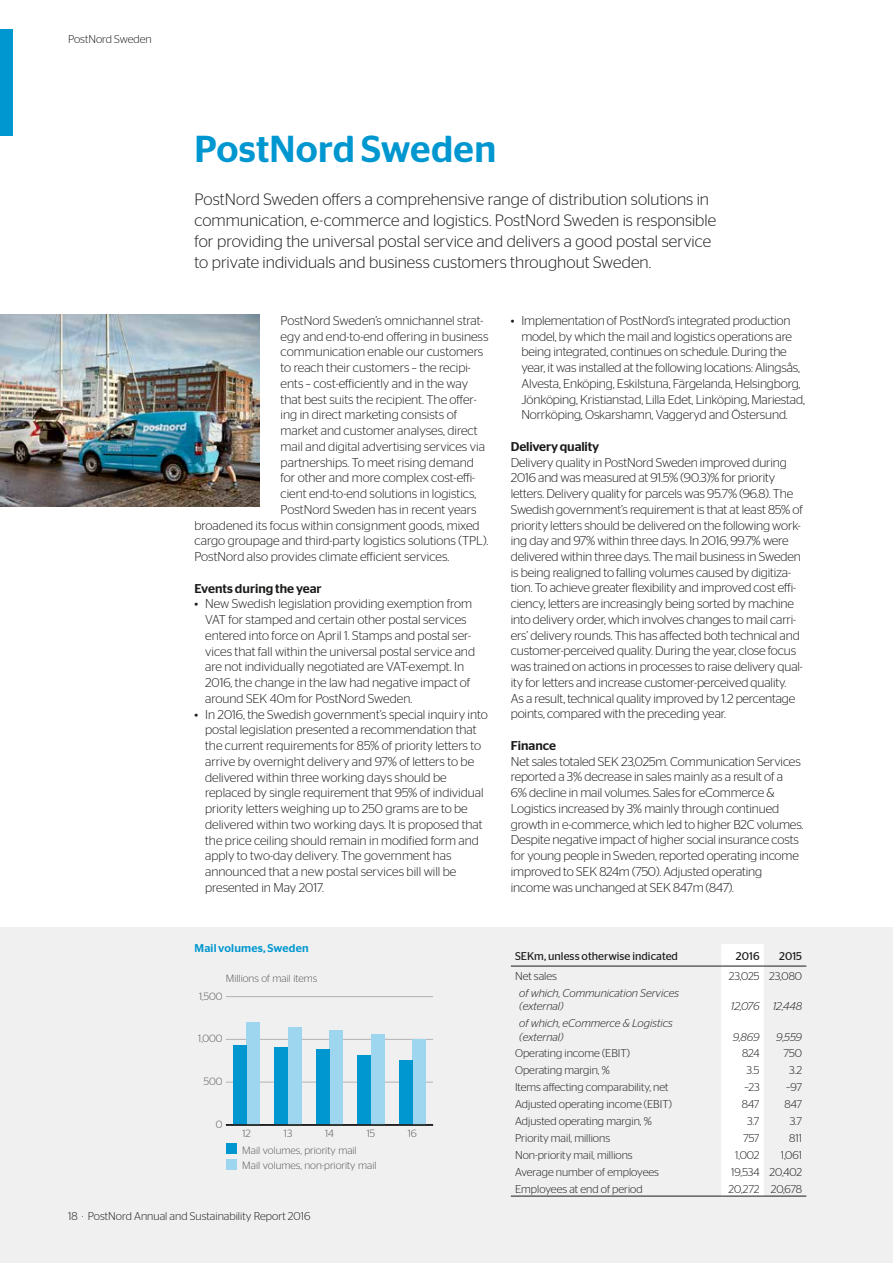
<style>
.page{position:relative;width:893px;height:1263px;background:#fff}
.page>*{position:absolute;margin:0;border:0;box-sizing:border-box;transform-origin:0 0}
.t1{font:500 37.5px "Stag Sans";letter-spacing:.005em;color:#0097d0}
.t2{font:300 16.5px/21px "Stag Sans";color:#1c1b1a}
.t3{font:300 12.75px/15.8px "Stag Sans";letter-spacing:-.01em;color:#1c1b1a}
.t4{font:500 12.75px "Stag Sans";color:#1c1b1a}
.t5{font:300 11.25px "Stag Sans";color:#1c1b1a}
.t6{font:italic 300 11.25px/13.5px "Stag Sans";color:#1c1b1a}
.t7{font:11.25px "Stag Sans";color:#1c1b1a}
.t8{font:500 11.25px "Stag Sans";letter-spacing:.015em;color:#0097d0}
.t9{font:300 10.5px/15px "Stag Sans";color:#575756}
</style>
<div class="page">
<div style="left:0;top:927px;width:893px;height:336px;background:#f0f0f0"></div>
<hr style="left:226px;top:1082px;width:207px;height:1px;background:#b2b2b2">
<hr style="left:226px;top:1039px;width:207px;height:1px;background:#b2b2b2">
<hr style="left:226px;top:996px;width:207px;height:1px;background:#b2b2b2">
<div style="left:247px;top:1022px;width:13px;height:103px;background:#9fd6ef"></div>
<div style="left:288px;top:1027px;width:14px;height:98px;background:#9fd6ef"></div>
<div style="left:329px;top:1030px;width:14px;height:95px;background:#9fd6ef"></div>
<div style="left:371px;top:1034px;width:13px;height:91px;background:#9fd6ef"></div>
<div style="left:412px;top:1039px;width:14px;height:86px;background:#9fd6ef"></div>
<div style="left:233px;top:1046px;width:14px;height:79px;background:#0097d0"></div>
<div style="left:275px;top:1047px;width:13px;height:78px;background:#0097d0"></div>
<div style="left:316px;top:1049px;width:13px;height:76px;background:#0097d0"></div>
<div style="left:357px;top:1055px;width:14px;height:70px;background:#0097d0"></div>
<div style="left:399px;top:1060px;width:13px;height:65px;background:#0097d0"></div>
<hr style="left:226px;top:1124px;width:207px;height:2px;background:#1c1b1a">
<div style="left:227px;top:1144px;width:10px;height:10px;background:#0097d0"></div>
<div style="left:227px;top:1159px;width:10px;height:10px;background:#9fd6ef"></div>
<div style="left:721px;top:944px;width:43px;height:252px;background:#fff"></div>
<hr style="left:511px;top:966px;width:210px;height:1px;background:#1c1b1a">
<hr style="left:721px;top:966px;width:43px;height:1px;background:#1c1b1a">
<hr style="left:764px;top:966px;width:42px;height:1px;background:#1c1b1a">
<hr style="left:511px;top:1196px;width:210px;height:1px;background:#1c1b1a">
<hr style="left:721px;top:1196px;width:43px;height:1px;background:#1c1b1a">
<hr style="left:764px;top:1196px;width:42px;height:1px;background:#1c1b1a">
<img style="left:0;top:315px;width:259px;height:191px">
<div style="left:0;top:30px;width:13px;height:106px;background:#0097d0"></div>
<p class="t5" style="left:68px;top:32px;width:85px">PostNord Sweden</p>
<h1 class="t1" style="left:195px;top:128px;width:303px">PostNord Sweden</h1>
<p class="t2" style="left:195px;top:188px;width:523px">PostNord Sweden offers a comprehensive range of distribution solutions in communication, e-commerce and logistics. PostNord Sweden is responsible for providing the universal postal service and delivers a good postal service to private individuals and business customers throughout Sweden.</p>
<p class="t3" style="left:281px;top:312px;width:204px">PostNord Sweden’s omnichannel strat-</p>
<p class="t3" style="left:281px;top:328px;width:209px">egy and end-to-end offering in business</p>
<p class="t3" style="left:281px;top:344px;width:204px">communication enable our customers</p>
<p class="t3" style="left:281px;top:360px;width:192px">to reach their customers – the recipi-</p>
<p class="t3" style="left:281px;top:375px;width:189px">ents – cost-efficiently and in the way</p>
<p class="t3" style="left:281px;top:391px;width:197px">that best suits the recipient. The offer-</p>
<p class="t3" style="left:281px;top:407px;width:178px">ing in direct marketing consists of</p>
<p class="t3" style="left:281px;top:423px;width:199px">market and customer analyses, direct</p>
<p class="t3" style="left:281px;top:438px;width:206px">mail and digital advertising services via</p>
<p class="t3" style="left:281px;top:454px;width:195px">partnerships. To meet rising demand</p>
<p class="t3" style="left:281px;top:470px;width:196px">for other and more complex cost-effi-</p>
<p class="t3" style="left:281px;top:486px;width:197px">cient end-to-end solutions in logistics,</p>
<p class="t3" style="left:281px;top:501px;width:197px">PostNord Sweden has in recent years</p>
<p class="t3" style="left:195px;top:517px;width:287px">broadened its focus within consignment goods, mixed</p>
<p class="t3" style="left:195px;top:533px;width:295px">cargo groupage and third-party logistics solutions (TPL).</p>
<p class="t3" style="left:195px;top:549px;width:256px">PostNord also provides climate efficient services.</p>
<p class="t4" style="left:195px;top:581px;width:129px">Events during the year</p>
<p class="t3" style="left:205px;top:596px;width:271px;text-indent:-11px">• New Swedish legislation providing exemption from VAT for stamped and certain other postal services entered into force on April 1. Stamps and postal ser&shy;vices that fall within the universal postal service and are not individually negotiated are VAT-exempt. In 2016, the change in the law had negative impact of around SEK 40m for PostNord Sweden.</p>
<p class="t3" style="left:205px;top:706px;width:284px;text-indent:-11px">• In 2016, the Swedish government’s special inquiry into postal legislation presented a recommendation that the current requirements for 85% of priority letters to arrive by overnight delivery and 97% of letters to be delivered within three working days should be replaced by single requirement that 95% of individual priority letters weighing up to 250 grams are to be delivered within two working days. It is proposed that the price ceiling should remain in modified form and apply to two-day delivery. The government has announced that a new postal services bill will be presented in May 2017.</p>
<p class="t8" style="left:195px;top:941px;width:116px">Mail volumes, Sweden</p>
<p class="t9" style="left:226px;top:970px;width:93px">Millions of mail items</p>
<p class="t9" style="left:199px;top:988px;width:25px">1,500</p>
<p class="t9" style="left:198px;top:1031px;width:26px">1,000</p>
<p class="t9" style="left:204px;top:1074px;width:20px">500</p>
<p class="t9" style="left:216px;top:1117px;width:8px">0</p>
<p class="t9" style="left:242px;top:1125px;width:10px">12</p>
<p class="t9" style="left:284px;top:1125px;width:10px">13</p>
<p class="t9" style="left:325px;top:1125px;width:10px">14</p>
<p class="t9" style="left:367px;top:1125px;width:10px">15</p>
<p class="t9" style="left:408px;top:1125px;width:11px">16</p>
<p class="t9" style="left:242px;top:1143px;width:136px">Mail volumes, priority mail<br>Mail volumes, non-priority mail</p>
<p class="t3" style="left:521px;top:312px;width:285px;text-indent:-11px">• Implementation of PostNord’s integrated production model, by which the mail and logistics operations are being integrated, continues on schedule. During the year, it was installed at the following locations: Alingsås, Alvesta, Enköping, Eskilstuna, Färgelanda, Helsingborg, Jönköping, Kristianstad, Lilla Edet, Linköping, Mariestad, Norrköping, Oskarshamn, Vaggeryd and Östersund.</p>
<p class="t4" style="left:511px;top:439px;width:90px">Delivery quality</p>
<p class="t3" style="left:511px;top:454px;width:293px">Delivery quality in PostNord Sweden improved during 2016 and was measured at 91.5% (90.3)% for priority letters. Delivery quality for parcels was 95.7% (96.8). The Swedish government’s requirement is that at least 85% of priority letters should be delivered on the following work&shy;ing day and 97% within three days. In 2016, 99.7% were delivered within three days. The mail business in Sweden is being realigned to falling volumes caused by digitiza&shy;tion. To achieve greater flexibility and improved cost effi&shy;ciency, letters are increasingly being sorted by machine into delivery order, which involves changes to mail carri&shy;ers’ delivery rounds. This has affected both technical and customer-perceived quality. During the year, close focus was trained on actions in processes to raise delivery qual&shy;ity for letters and increase customer-perceived quality.<br>As a result, technical quality improved by 1.2 percentage points, compared with the preceding year.</p>
<p class="t4" style="left:511px;top:738px;width:47px">Finance</p>
<p class="t3" style="left:511px;top:753px;width:294px">Net sales totaled SEK 23,025m. Communication Services reported a 3% decrease in sales mainly as a result of a<br>6% decline in mail volumes. Sales for eCommerce &amp; Logistics increased by 3% mainly through continued growth in e-commerce, which led to higher B2C volumes.<br>Despite negative impact of higher social insurance costs for young people in Sweden, reported operating income improved to SEK 824m (750). Adjusted operating income was unchanged at SEK 847m (847).</p>
<p class="t7" style="left:515px;top:949px;width:164px">SEKm, unless otherwise indicated</p>
<p class="t7" style="left:736px;top:949px;width:25px">2016</p>
<p class="t7" style="left:779px;top:949px;width:24px">2015</p>
<p class="t5" style="left:515px;top:970px;width:43px">Net sales</p>
<p class="t5" style="left:729px;top:970px;width:75px">23,025 23,080</p>
<p class="t6" style="left:519px;top:986px;width:161px">of which, Communication Services (external)</p>
<p class="t6" style="left:731px;top:999px;width:73px">12,076 12,448</p>
<p class="t6" style="left:519px;top:1016px;width:155px">of which, eCommerce &amp; Logistics (external)</p>
<p class="t6" style="left:733px;top:1030px;width:28px">9,869</p>
<p class="t6" style="left:776px;top:1030px;width:27px">9,559</p>
<p class="t5" style="left:515px;top:1047px;width:116px">Operating income (EBIT)</p>
<p class="t5" style="left:742px;top:1047px;width:19px">824</p>
<p class="t5" style="left:784px;top:1047px;width:20px">750</p>
<p class="t5" style="left:515px;top:1064px;width:96px">Operating margin, %</p>
<p class="t5" style="left:747px;top:1064px;width:14px">3.5</p>
<p class="t5" style="left:789px;top:1064px;width:14px">3.2</p>
<p class="t5" style="left:515px;top:1081px;width:155px">Items affecting comparability, net</p>
<p class="t5" style="left:744px;top:1081px;width:17px">–23</p>
<p class="t5" style="left:786px;top:1081px;width:17px">–97</p>
<p class="t5" style="left:515px;top:1098px;width:158px">Adjusted operating income (EBIT)</p>
<p class="t5" style="left:742px;top:1098px;width:19px">847</p>
<p class="t5" style="left:784px;top:1098px;width:19px">847</p>
<p class="t5" style="left:515px;top:1115px;width:138px">Adjusted operating margin, %</p>
<p class="t5" style="left:747px;top:1115px;width:14px">3.7</p>
<p class="t5" style="left:790px;top:1115px;width:14px">3.7</p>
<p class="t5" style="left:515px;top:1132px;width:97px">Priority mail, millions</p>
<p class="t5" style="left:743px;top:1132px;width:18px">757</p>
<p class="t5" style="left:789px;top:1132px;width:14px">811</p>
<p class="t5" style="left:515px;top:1149px;width:119px">Non-priority mail, millions</p>
<p class="t5" style="left:735px;top:1149px;width:26px">1,002</p>
<p class="t5" style="left:781px;top:1149px;width:23px">1,061</p>
<p class="t5" style="left:515px;top:1166px;width:145px">Average number of employees</p>
<p class="t5" style="left:731px;top:1166px;width:72px">19,534 20,402</p>
<p class="t5" style="left:515px;top:1182px;width:129px">Employees at end of period</p>
<p class="t5" style="left:728px;top:1182px;width:75px">20,272 20,678</p>
<p class="t5" style="left:68px;top:1210px;width:244px">18 · PostNord Annual and Sustainability Report 2016</p>
</div>
